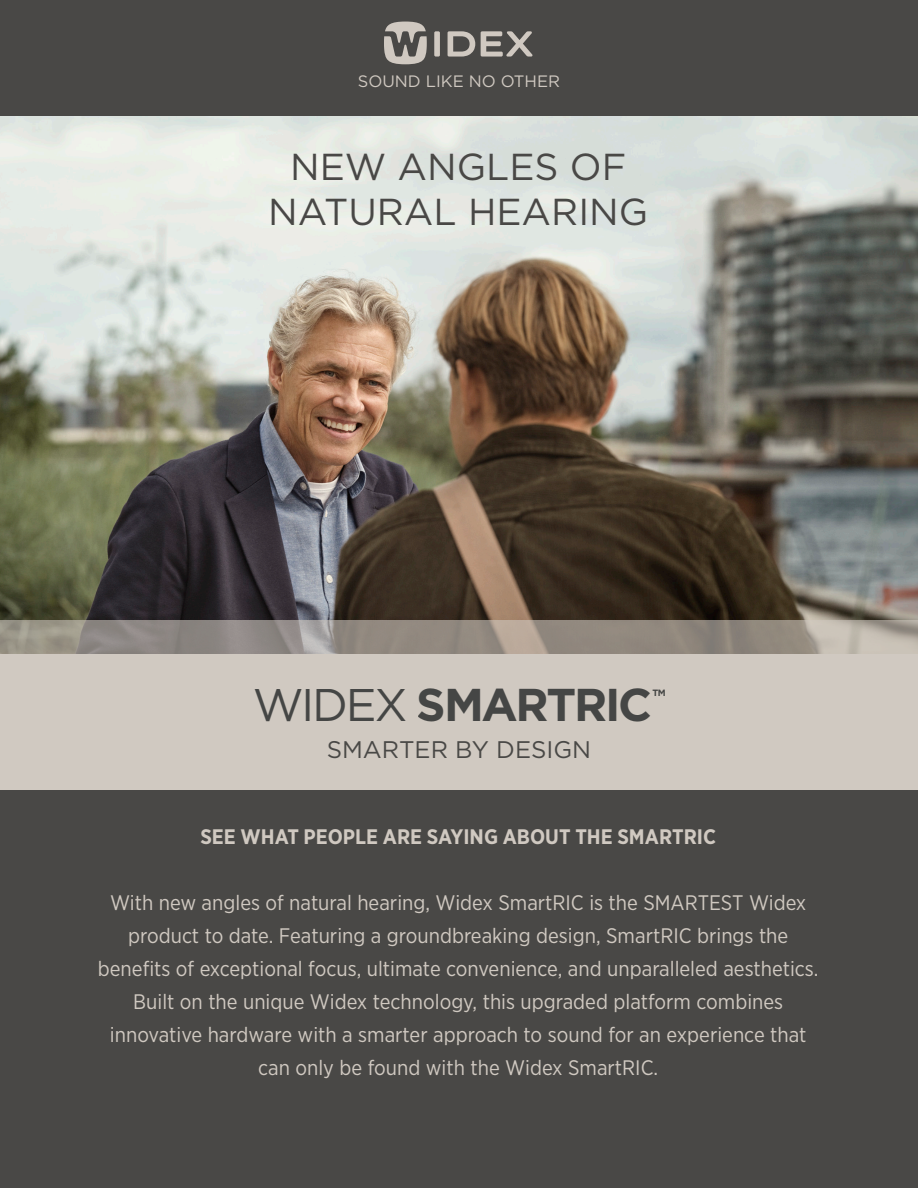
<style>
.page{position:relative;width:918px;height:1188px;background:#fff}
.page>*{position:absolute;margin:0;border:0;box-sizing:border-box;transform-origin:0 0}
.t1{font:700 45.9px "Gotham";letter-spacing:-.05em;color:#454645}
.t2{font:37.5px/45px "Gotham";color:#494846;text-align:center}
.t3{font:24px "Gotham";color:#494846}
.t4{font:21px/33px "Gotham Narrow";color:#d0c9c1;text-align:center}
.t5{font:700 21px "Gotham Narrow";color:#d0c9c1}
.t6{font:16.5px "Gotham";color:#d0c9c1}
.t7{font:700 9.15px "Gotham";color:#454645}
.s1{font-weight:400}
</style>
<div class="page">
<div style="left:0;top:0;width:918px;height:185px;background:#494846"></div>
<div style="left:434px;top:31px;width:6px;height:26px;background:#d0c9c1;border-radius:2px"></div>
<svg style="left:448px;top:31px;width:27px;height:26px"></svg>
<svg style="left:481px;top:31px;width:52px;height:26px"></svg>
<svg style="left:384px;top:22px;width:43px;height:42px"></svg>
<img style="left:0;top:117px;width:918px;height:503px">
<div style="left:0;top:654px;width:918px;height:139px;background:#d0c9c1"></div>
<div style="left:0;top:791px;width:918px;height:397px;background:#494846"></div>
<svg style="left:0;top:620px;width:918px;height:34px;background:#989088"></svg>
<p class="t6" style="left:358px;top:70px;width:204px">SOUND LIKE NO OTHER</p>
<p class="t2" style="left:268px;top:144px;width:382px">NEW ANGLES OF<br>NATURAL HEARING</p>
<h1 class="t1" style="left:253px;top:675px;width:401px"><span class="s1">WIDEX</span> SMARTRIC</h1>
<p class="t7" style="left:652px;top:686px;width:15px">TM</p>
<p class="t3" style="left:327px;top:735px;width:266px">SMARTER BY DESIGN</p>
<p class="t5" style="left:200px;top:823px;width:517px">SEE WHAT PEOPLE ARE SAYING ABOUT THE SMARTRIC</p>
<p class="t4" style="left:98px;top:886px;width:722px">With new angles of natural hearing, Widex SmartRIC is the SMARTEST Widex product to date. Featuring a groundbreaking design, SmartRIC brings the benefits of exceptional focus, ultimate convenience, and unparalleled aesthetics.<br>Built on the unique Widex technology, this upgraded platform combines innovative hardware with a smarter approach to sound for an experience that can only be found with the Widex SmartRIC.</p>
</div>
